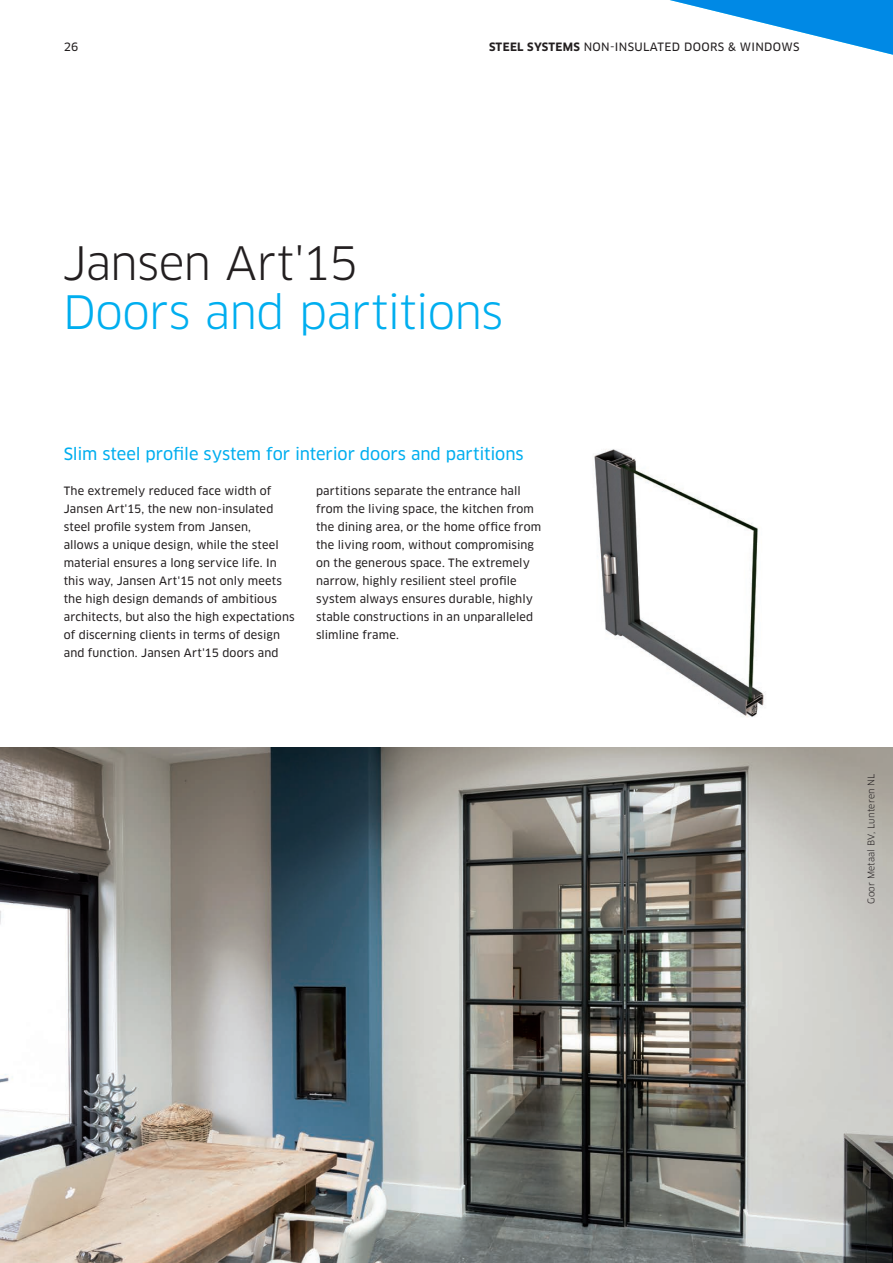
<style>
.page{position:relative;width:893px;height:1263px;background:#fff}
.page>*{position:absolute;margin:0;border:0;box-sizing:border-box;transform-origin:0 0}
.t1{font:45px "Clan Pro";letter-spacing:-.015em;color:#00aeef}
.t2{font:45px "Clan Pro";letter-spacing:-.02em;color:#231f20}
.Anleser_Farbe_Divisi{font:16.5px "Clan Pro News";letter-spacing:-.005em;color:#00aeef}
.Fliesstext_positiv{font:11.25px/18px "Clan Pro News";letter-spacing:.01em;color:#231f20}
.Fliesstext_positiv-2{font:11.25px "Clan Pro News";letter-spacing:.03em;color:#231f20}
.t3{font:9px "Clan Pro";letter-spacing:.015em;color:#231f20}
.s1{font-family:"Clan Pro";font-weight:700}
</style>
<div class="page">
<img style="left:594px;top:449px;width:171px;height:268px">
<img style="left:0;top:747px;width:893px;height:516px">
<svg style="left:670px;top:0;width:223px;height:55px"></svg>
<svg style="left:2px;top:1061px;width:891px;height:202px;background:#999893"></svg>
<p class="Fliesstext_positiv" style="left:64px;top:38px;width:16px">26</p>
<p class="Fliesstext_positiv-2" style="left:489px;top:41px;width:312px"><span class="s1">STEEL SYSTEMS</span> NON-INSULATED DOORS &amp; WINDOWS</p>
<h1 class="t2" style="left:63px;top:236px;width:297px">Jansen Art'15</h1>
<h1 class="t1" style="left:63px;top:286px;width:442px">Doors and partitions</h1>
<p class="Anleser_Farbe_Divisi" style="left:64px;top:444px;width:461px">Slim steel profile system for interior doors and partitions</p>
<p class="Fliesstext_positiv" style="left:316px;top:482px;width:227px">partitions separate the entrance hall from the living space, the kitchen from the dining area, or the home office from the living room, without compromising on the generous space. The extremely narrow, highly resilient steel profile system always ensures durable, highly stable constructions in an unparalleled slimline frame.</p>
<p class="Fliesstext_positiv" style="left:64px;top:482px;width:232px">The extremely reduced face width of Jansen Art'15, the new non-insulated steel profile system from Jansen,<br>allows a unique design, while the steel material ensures a long service life. In this way, Jansen Art'15 not only meets the high design demands of ambitious architects, but also the high expectations of discerning clients in terms of design and function. Jansen Art'15 doors and</p>
<p class="t3" style="left:866px;top:904px;width:132px;rotate:-90deg">Goor Metaal BV, Lunteren NL</p>
</div>
